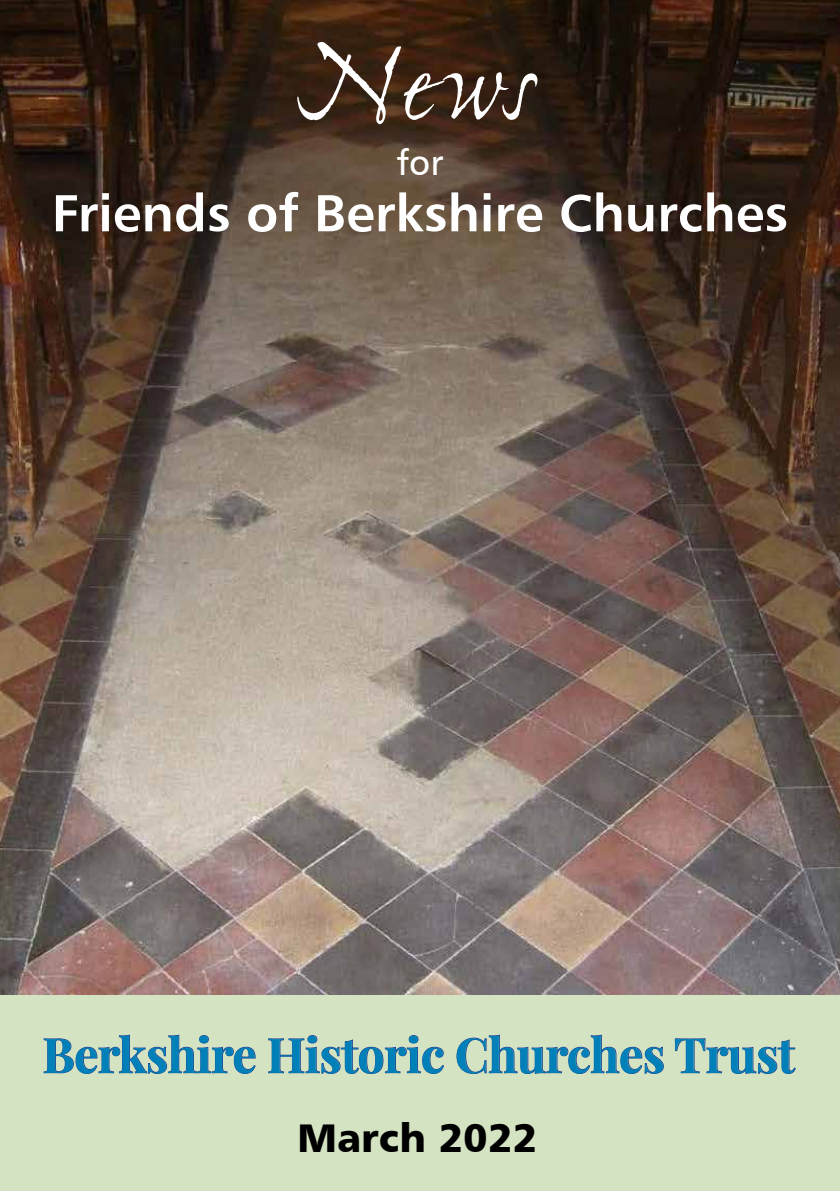
<style>
.page{position:relative;width:840px;height:1191px;background:#fff}
.page>*{position:absolute;margin:0;border:0;box-sizing:border-box;transform-origin:0 0}
.t1{font:120px "Ex Ponto MM 290 wt";color:#fff}
.t2{font:52px "Humanist 777 BT Bold B";color:#fff}
.t3{font:700 48px "Playfair Display";letter-spacing:-.01em;color:#0080b8}
.t4{font:40px "Humanist 777 BT Black B";color:#000}
.t5{font:36px "Humanist 777 BT Roman B";color:#fff}
</style>
<div class="page">
<div style="left:0;top:0;width:839px;height:1191px;background:#d4e4c2"></div>
<svg style="left:43px;top:1034px;width:213px;height:40px"></svg>
<svg style="left:268px;top:1035px;width:176px;height:39px"></svg>
<svg style="left:456px;top:1034px;width:208px;height:40px"></svg>
<svg style="left:675px;top:1038px;width:121px;height:36px"></svg>
<img style="left:0;top:0;width:839px;height:994px">
<h1 class="t1" style="left:298px;top:23px;width:237px">News</h1>
<p class="t5" style="left:396px;top:140px;width:48px">for</p>
<p class="t2" style="left:52px;top:180px;width:737px">Friends of Berkshire Churches</p>
<p class="t3" style="left:43px;top:1024px;width:753px">Berkshire Historic Churches Trust</p>
<p class="t4" style="left:297px;top:1112px;width:241px">March 2022</p>
</div>
